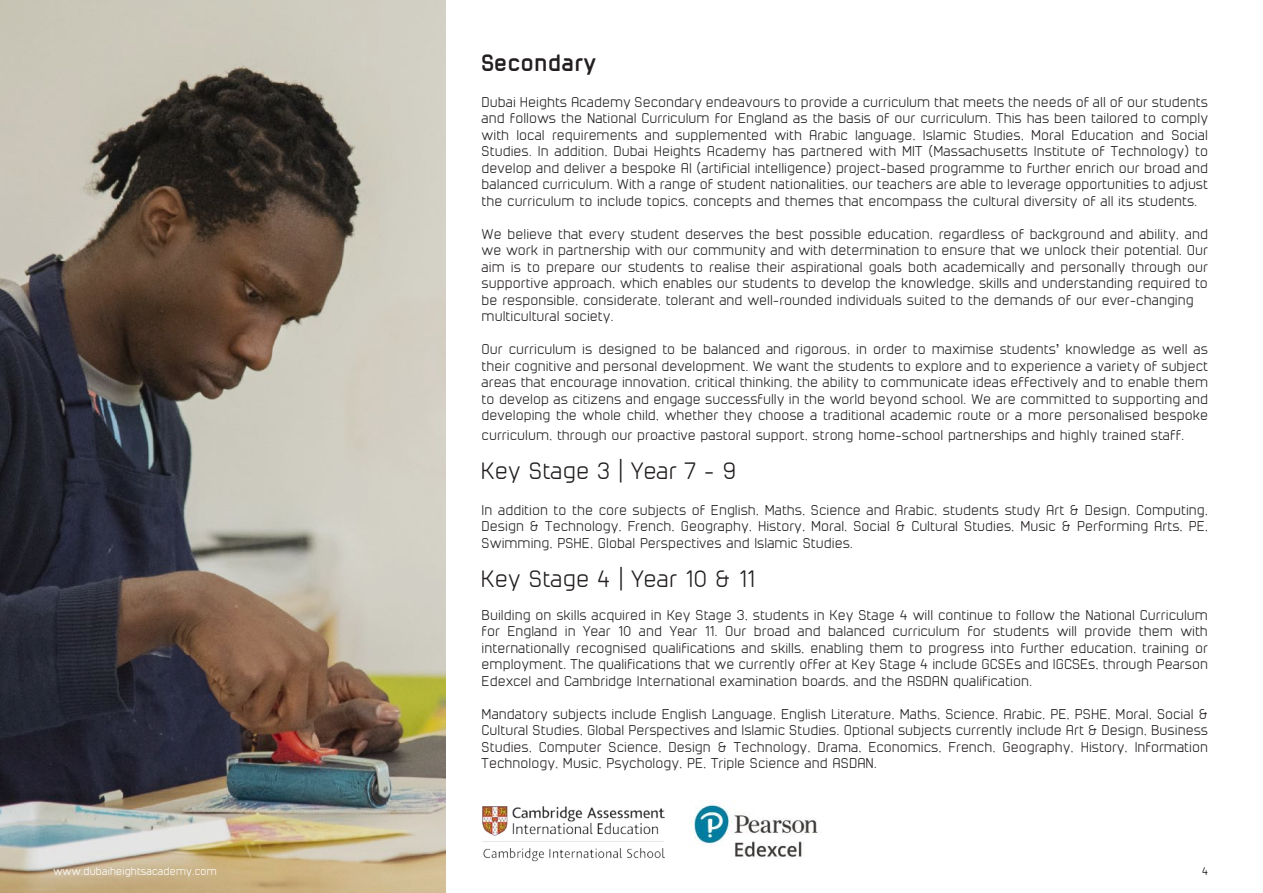
<style>
.page{position:relative;width:1263px;height:893px;background:#fff}
.page>*{position:absolute;margin:0;border:0;box-sizing:border-box;transform-origin:0 0}
.t1{font:22.5px "cuyabra";color:#231f20}
.t2{font:700 22.5px "cuyabra";color:#231f20}
.t3{font:13.5px/16.5px "cuyabra";color:#231f20;text-align:justify}
.t4{font:10.5px "cuyabra";color:#fff}
.t5{font:10.5px "cuyabra";color:#000}
</style>
<div class="page">
<img style="left:0;top:0;width:446px;height:893px">
<img style="left:483px;top:806px;width:182px;height:55px">
<img style="left:692px;top:800px;width:126px;height:57px">
<h1 class="t2" style="left:483px;top:48px;width:117px">Secondary</h1>
<p class="t3" style="left:483px;top:93px;width:728px">Dubai Heights Academy Secondary endeavours to provide a curriculum that meets the needs of all of our students and follows the National Curriculum for England as the basis of our curriculum. This has been tailored to comply with local requirements and supplemented with Arabic language, Islamic Studies, Moral Education and Social Studies. In addition, Dubai Heights Academy has partnered with MIT (Massachusetts Institute of Technology) to develop and deliver a bespoke AI (artificial intelligence) project-based programme to further enrich our broad and balanced curriculum. With a range of student nationalities, our teachers are able to leverage opportunities to adjust the curriculum to include topics, concepts and themes that encompass the cultural diversity of all its students.</p>
<p class="t3" style="left:483px;top:225px;width:728px;text-align:left">We believe that every student deserves the best possible education, regardless of background and ability, and we work in partnership with our community and with determination to ensure that we unlock their potential. Our aim is to prepare our students to realise their aspirational goals both academically and personally through our supportive approach, which enables our students to develop the knowledge, skills and understanding required to be responsible, considerate, tolerant and well-rounded individuals suited to the demands of our ever-changing multicultural society.</p>
<p class="t3" style="left:483px;top:340px;width:728px">Our curriculum is designed to be balanced and rigorous, in order to maximise students’ knowledge as well as their cognitive and personal development. We want the students to explore and to experience a variety of subject areas that encourage innovation, critical thinking, the ability to communicate ideas effectively and to enable them to develop as citizens and engage successfully in the world beyond school. We are committed to supporting and developing the whole child, whether they choose a traditional academic route or a more personalised bespoke</p>
<p class="t3" style="left:483px;top:426px;width:704px">curriculum, through our proactive pastoral support, strong home-school partnerships and highly trained staff.</p>
<h1 class="t1" style="left:483px;top:455px;width:257px">Key Stage 3 | Year 7 - 9</h1>
<p class="t3" style="left:483px;top:501px;width:728px">In addition to the core subjects of English, Maths, Science and Arabic, students study Art &amp; Design, Computing, Design &amp; Technology, French, Geography, History, Moral, Social &amp; Cultural Studies, Music &amp; Performing Arts, PE, Swimming, PSHE, Global Perspectives and Islamic Studies.</p>
<h1 class="t1" style="left:483px;top:563px;width:276px">Key Stage 4 | Year 10 &amp; 11</h1>
<p class="t3" style="left:483px;top:606px;width:728px">Building on skills acquired in Key Stage 3, students in Key Stage 4 will continue to follow the National Curriculum for England in Year 10 and Year 11. Our broad and balanced curriculum for students will provide them with internationally recognised qualifications and skills, enabling them to progress into further education, training or employment. The qualifications that we currently offer at Key Stage 4 include GCSEs and IGCSEs, through Pearson Edexcel and Cambridge International examination boards, and the ASDAN qualification.</p>
<p class="t3" style="left:483px;top:705px;width:728px">Mandatory subjects include English Language, English Literature, Maths, Science, Arabic, PE, PSHE, Moral, Social &amp; Cultural Studies, Global Perspectives and Islamic Studies. Optional subjects currently include Art &amp; Design, Business Studies, Computer Science, Design &amp; Technology, Drama, Economics, French, Geography, History, Information Technology, Music, Psychology, PE, Triple Science and ASDAN.</p>
<p class="t4" style="left:54px;top:864px;width:165px">www.dubaiheightsacademy.com</p>
<p class="t5" style="left:1203px;top:864px;width:8px">4</p>
</div>
